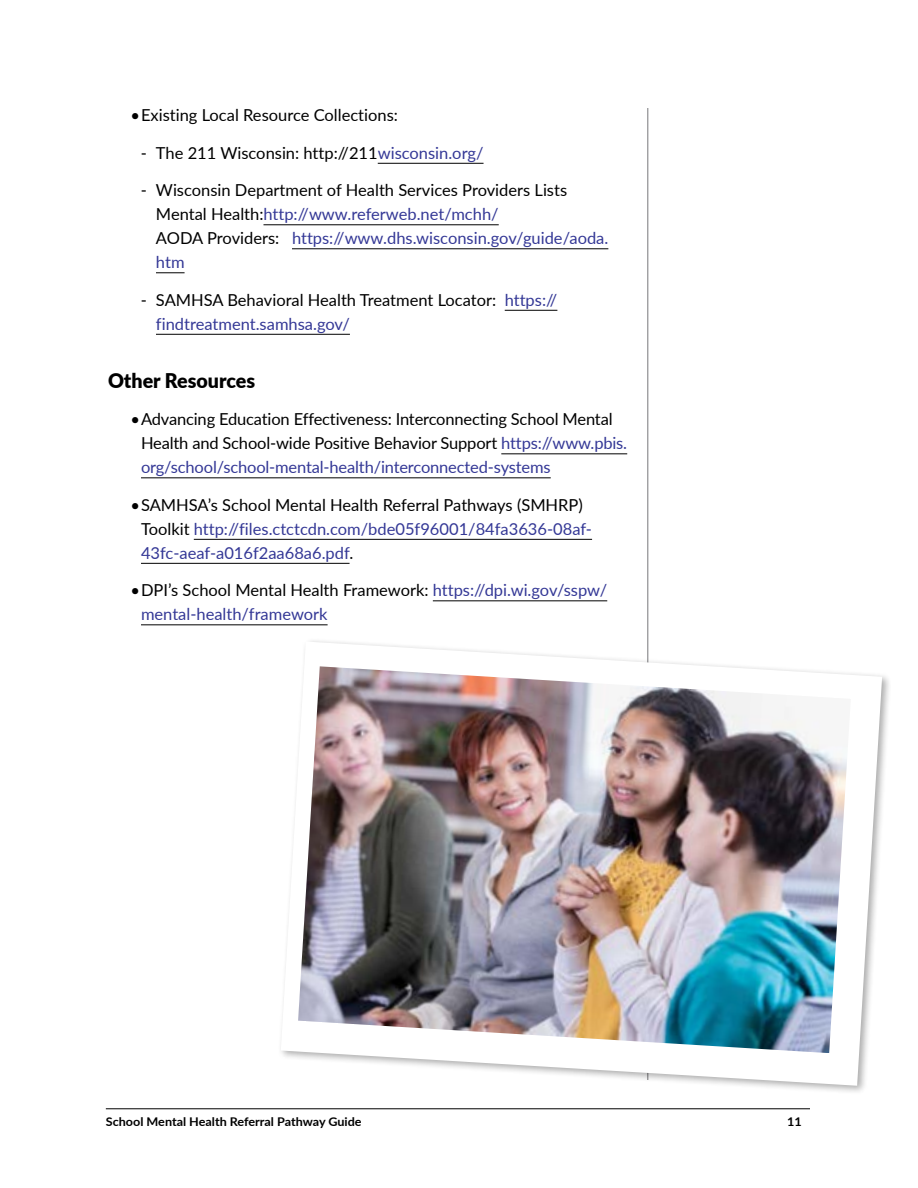
<style>
.page{position:relative;width:918px;height:1188px;background:#fff}
.page>*{position:absolute;margin:0;border:0;box-sizing:border-box;transform-origin:0 0}
.Subhead{font:900 20.25px "Lato";color:#000}
.dash{font:16.5px/24px "Lato";color:#000}
.bullet{font:16.5px/24px "Lato";color:#343896}
.bullet-2{font:16.5px/24px "Lato";letter-spacing:-.01em;color:#000}
.t1{font:700 12px "Lato";color:#000;scale:1.05 1}
.s1{color:#343896}
.s2{color:#000}
</style>
<div class="page">
<hr style="left:106px;top:1108px;width:704px;height:1px;background:#000">
<hr style="left:648px;top:108px;width:1px;height:972px;background:#77787b">
<hr style="left:378px;top:163px;width:106px;height:1px;background:#000">
<hr style="left:263px;top:225px;width:236px;height:1px;background:#000">
<hr style="left:292px;top:249px;width:316px;height:1px;background:#000">
<svg style="left:156px;top:273px;width:29px;height:1px"></svg>
<hr style="left:505px;top:310px;width:52px;height:1px;background:#000">
<hr style="left:156px;top:334px;width:194px;height:1px;background:#000">
<hr style="left:501px;top:454px;width:126px;height:1px;background:#000">
<hr style="left:141px;top:478px;width:410px;height:1px;background:#000">
<hr style="left:194px;top:539px;width:398px;height:1px;background:#000">
<hr style="left:141px;top:563px;width:209px;height:1px;background:#000">
<hr style="left:433px;top:601px;width:174px;height:1px;background:#000">
<hr style="left:141px;top:625px;width:187px;height:1px;background:#000">
<img style="left:281px;top:637px;width:606px;height:453px">
<p class="bullet-2" style="left:131px;top:103px;width:269px">•Existing Local Resource Collections:</p>
<p class="dash" style="left:141px;top:140px;width:344px">- The 211 Wisconsin: http://211<span class="s1">wisconsin.org/</span></p>
<p class="dash" style="left:156px;top:178px;width:454px;text-indent:-15px">- Wisconsin Department of Health Services Providers Lists Mental Health:<span class="s1">http://www.referweb.net/mchh/<br></span>AODA Providers: <span class="s1">https://www.dhs.wisconsin.gov/guide/aoda. htm</span></p>
<p class="dash" style="left:156px;top:287px;width:403px;text-indent:-15px">- SAMHSA Behavioral Health Treatment Locator: <span class="s1">https:// findtreatment.samhsa.gov/</span></p>
<h2 class="Subhead" style="left:108px;top:365px;width:149px">Other Resources</h2>
<p class="bullet-2" style="left:141px;top:407px;width:488px;text-indent:-10px">•Advancing Education Effectiveness: Interconnecting School Mental<br>Health and School-wide Positive Behavior Support <span class="s1">https://www.pbis. org/school/school-mental-health/interconnected-systems</span></p>
<p class="bullet" style="left:141px;top:492px;width:453px;text-indent:-10px"><span class="s2">•SAMHSA’s School Mental Health Referral Pathways (SMHRP)<br>Toolkit</span> http://files.ctctcdn.com/bde05f96001/84fa3636-08af-<br>43fc-aeaf-a016f2aa68a6.pdf<span class="s2">.</span></p>
<p class="bullet" style="left:141px;top:578px;width:468px;text-indent:-10px"><span class="s2">•DPI’s School Mental Health Framework:</span> https://dpi.wi.gov/sspw/ mental-health/framework</p>
<p class="t1" style="left:106px;top:1112px;width:245px">School Mental Health Referral Pathway Guide</p>
<p class="t1" style="left:787px;top:1112px;width:15px">11</p>
</div>
